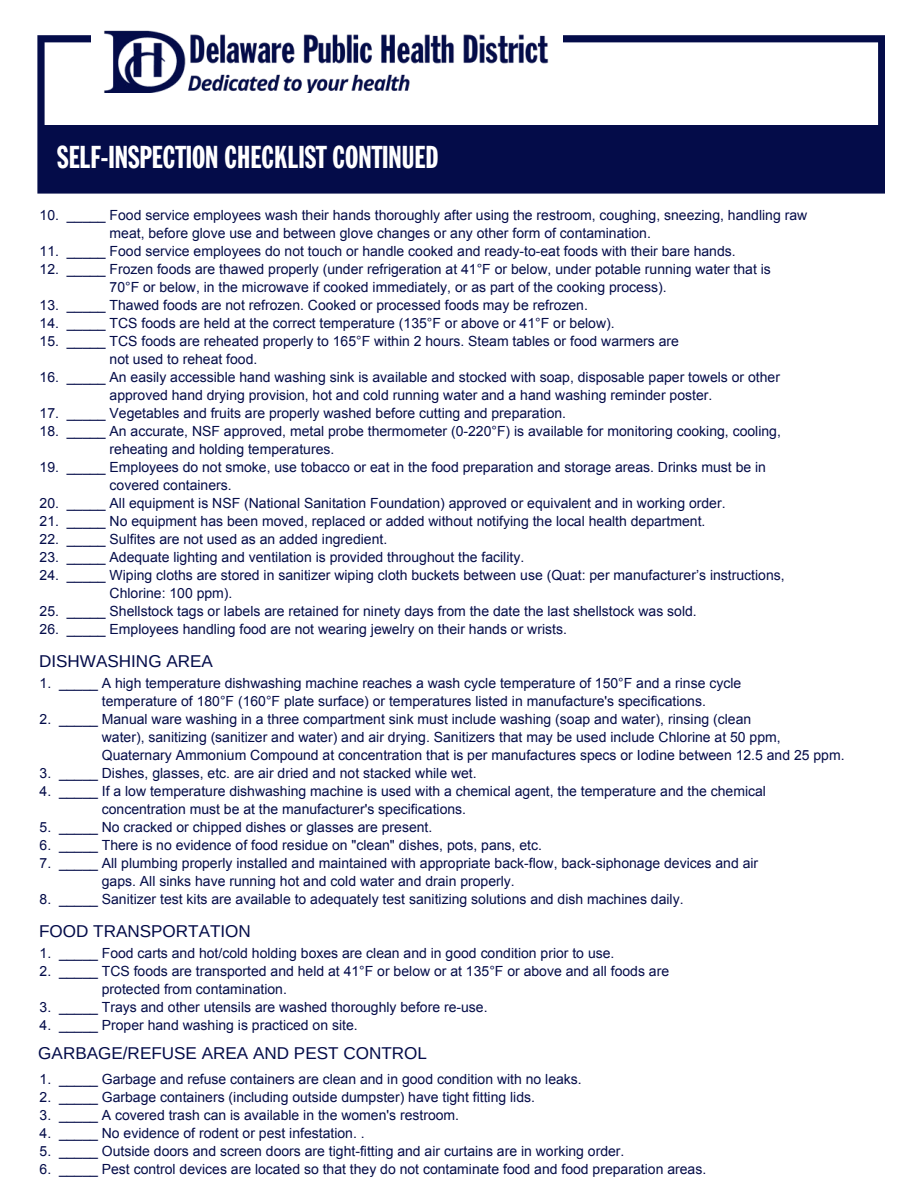
<style>
.page{position:relative;width:918px;height:1188px;background:#fff}
.page>*{position:absolute;margin:0;border:0;box-sizing:border-box;transform-origin:0 0}
.t1{font:31.2px "Franklin Gothic Std Extra Cond";color:#fff}
.t2{font:17.1px "Arimo";color:#040c49}
.t3{font:13.95px/18px "Arial";color:#040c49}
</style>
<div class="page">
<svg style="left:37px;top:35px;width:848px;height:159px"></svg>
<div style="left:91px;top:7px;width:471px;height:113px;background:#fff"></div>
<div style="left:42px;top:125px;width:840px;height:63px;background:#040c49"></div>
<img style="left:104px;top:30px;width:445px;height:63px">
<h1 class="t1" style="left:57px;top:140px;width:383px">SELF-INSPECTION CHECKLIST CONTINUED</h1>
<p class="t3" style="left:110px;top:207px;width:699px;text-indent:-70px">10. _____ Food service employees wash their hands thoroughly after using the restroom, coughing, sneezing, handling raw meat, before glove use and between glove changes or any other form of contamination.</p>
<p class="t3" style="left:40px;top:243px;width:698px">11. _____ Food service employees do not touch or handle cooked and ready-to-eat foods with their bare hands.</p>
<p class="t3" style="left:110px;top:261px;width:663px;text-indent:-70px">12. _____ Frozen foods are thawed properly (under refrigeration at 41°F or below, under potable running water that is<br>70°F or below, in the microwave if cooked immediately, or as part of the cooking process).</p>
<p class="t3" style="left:40px;top:297px;width:550px">13. _____ Thawed foods are not refrozen. Cooked or processed foods may be refrozen.</p>
<p class="t3" style="left:40px;top:315px;width:577px">14. _____ TCS foods are held at the correct temperature (135°F or above or 41°F or below).</p>
<p class="t3" style="left:110px;top:333px;width:571px;text-indent:-70px">15. _____ TCS foods are reheated properly to 165°F within 2 hours. Steam tables or food warmers are not used to reheat food.</p>
<p class="t3" style="left:40px;top:369px;width:742px;text-align:center">16. _____ An easily accessible hand washing sink is available and stocked with soap, disposable paper towels or other approved hand drying provision, hot and cold running water and a hand washing reminder poster.</p>
<p class="t3" style="left:40px;top:405px;width:528px">17. _____ Vegetables and fruits are properly washed before cutting and preparation.</p>
<p class="t3" style="left:110px;top:423px;width:673px;text-indent:-70px">18. _____ An accurate, NSF approved, metal probe thermometer (0-220°F) is available for monitoring cooking, cooling, reheating and holding temperatures.</p>
<p class="t3" style="left:110px;top:459px;width:658px;text-indent:-70px">19. _____ Employees do not smoke, use tobacco or eat in the food preparation and storage areas. Drinks must be in covered containers.</p>
<p class="t3" style="left:40px;top:495px;width:688px">20. _____ All equipment is NSF (National Sanitation Foundation) approved or equivalent and in working order.</p>
<p class="t3" style="left:40px;top:513px;width:667px">21. _____ No equipment has been moved, replaced or added without notifying the local health department.</p>
<p class="t3" style="left:40px;top:531px;width:349px">22. _____ Sulfites are not used as an added ingredient.</p>
<p class="t3" style="left:40px;top:549px;width:486px">23. _____ Adequate lighting and ventilation is provided throughout the facility.</p>
<p class="t3" style="left:110px;top:567px;width:677px;text-indent:-70px">24. _____ Wiping cloths are stored in sanitizer wiping cloth buckets between use (Quat: per manufacturer’s instructions,<br>Chlorine: 100 ppm).</p>
<p class="t3" style="left:40px;top:603px;width:659px">25. _____ Shellstock tags or labels are retained for ninety days from the date the last shellstock was sold.</p>
<p class="t3" style="left:40px;top:621px;width:529px">26. _____ Employees handling food are not wearing jewelry on their hands or wrists.</p>
<p class="t2" style="left:39px;top:651px;width:175px">DISHWASHING AREA</p>
<p class="t3" style="left:102px;top:675px;width:641px;text-indent:-62px">1. _____ A high temperature dishwashing machine reaches a wash cycle temperature of 150°F and a rinse cycle temperature of 180°F (160°F plate surface) or temperatures listed in manufacture's specifications.</p>
<p class="t3" style="left:102px;top:711px;width:744px;text-indent:-62px">2. _____ Manual ware washing in a three compartment sink must include washing (soap and water), rinsing (clean<br>water), sanitizing (sanitizer and water) and air drying. Sanitizers that may be used include Chlorine at 50 ppm,<br>Quaternary Ammonium Compound at concentration that is per manufactures specs or Iodine between 12.5 and 25 ppm.</p>
<p class="t3" style="left:40px;top:765px;width:439px">3. _____ Dishes, glasses, etc. are air dried and not stacked while wet.</p>
<p class="t3" style="left:102px;top:783px;width:666px;text-indent:-62px">4. _____ If a low temperature dishwashing machine is used with a chemical agent, the temperature and the chemical concentration must be at the manufacturer's specifications.</p>
<p class="t3" style="left:40px;top:819px;width:394px">5. _____ No cracked or chipped dishes or glasses are present.</p>
<p class="t3" style="left:40px;top:837px;width:504px">6. _____ There is no evidence of food residue on "clean" dishes, pots, pans, etc.</p>
<p class="t3" style="left:102px;top:855px;width:658px;text-indent:-62px">7. _____ All plumbing properly installed and maintained with appropriate back-flow, back-siphonage devices and air gaps. All sinks have running hot and cold water and drain properly.</p>
<p class="t3" style="left:40px;top:891px;width:646px">8. _____ Sanitizer test kits are available to adequately test sanitizing solutions and dish machines daily.</p>
<p class="t2" style="left:39px;top:920px;width:213px">FOOD TRANSPORTATION</p>
<p class="t3" style="left:40px;top:945px;width:576px">1. _____ Food carts and hot/cold holding boxes are clean and in good condition prior to use.</p>
<p class="t3" style="left:102px;top:963px;width:569px;text-indent:-62px">2. _____ TCS foods are transported and held at 41°F or below or at 135°F or above and all foods are protected from contamination.</p>
<p class="t3" style="left:40px;top:999px;width:450px">3. _____ Trays and other utensils are washed thoroughly before re-use.</p>
<p class="t3" style="left:40px;top:1017px;width:320px">4. _____ Proper hand washing is practiced on site.</p>
<p class="t2" style="left:38px;top:1042px;width:390px">GARBAGE/REFUSE AREA AND PEST CONTROL</p>
<p class="t3" style="left:40px;top:1071px;width:544px">1. _____ Garbage and refuse containers are clean and in good condition with no leaks.</p>
<p class="t3" style="left:40px;top:1089px;width:497px">2. _____ Garbage containers (including outside dumpster) have tight fitting lids.</p>
<p class="t3" style="left:40px;top:1107px;width:421px">3. _____ A covered trash can is available in the women's restroom.</p>
<p class="t3" style="left:40px;top:1125px;width:327px">4. _____ No evidence of rodent or pest infestation. .</p>
<p class="t3" style="left:40px;top:1143px;width:586px">5. _____ Outside doors and screen doors are tight-fitting and air curtains are in working order.</p>
<p class="t3" style="left:40px;top:1161px;width:668px">6. _____ Pest control devices are located so that they do not contaminate food and food preparation areas.</p>
</div>
